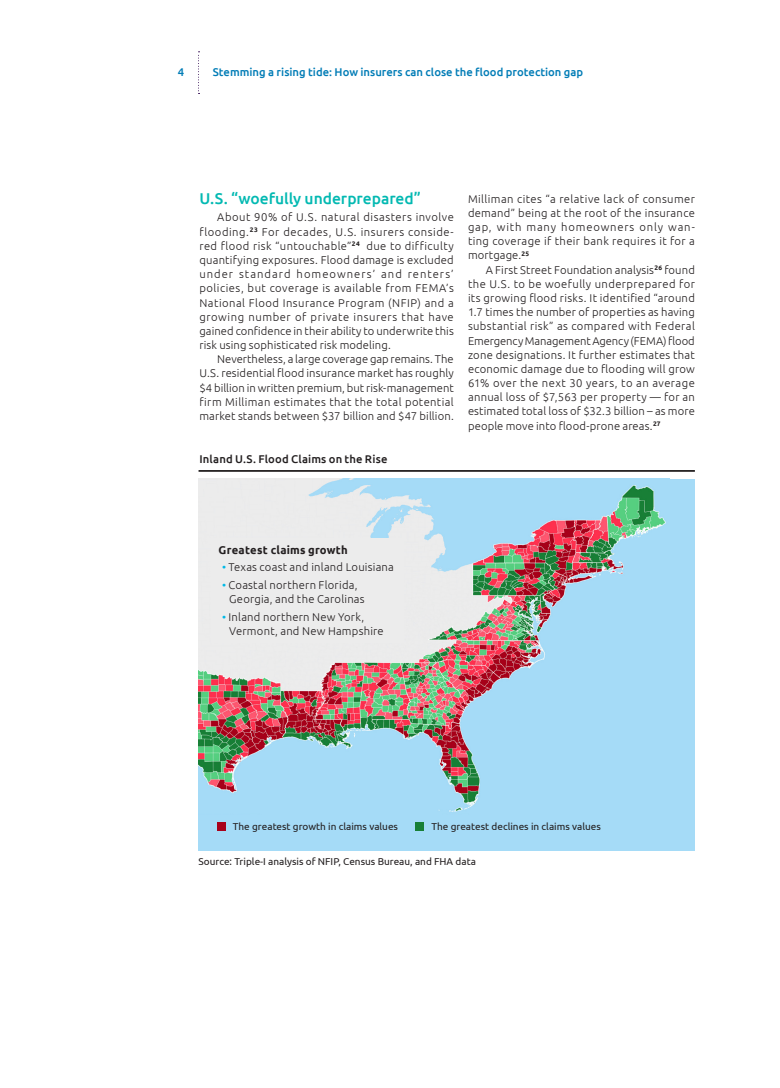
<style>
.page{position:relative;width:780px;height:1088px;background:#fff}
.page>*{position:absolute;margin:0;border:0;box-sizing:border-box;transform-origin:0 0}
.t1{font:500 15.62px "Ubuntu";letter-spacing:-.005em;color:#03b9b2}
.t2{font:300 11.25px/14.1px "Ubuntu";letter-spacing:.02em;color:#231f20;text-align:justify}
.t3{font:500 11.25px "Ubuntu";color:#007cb6}
.t4{font:500 11.25px "Ubuntu";letter-spacing:.015em;color:#231f20}
.t5{font:700 11.25px "Ubuntu";letter-spacing:.015em;color:#231f20}
.t6{font:10px "Ubuntu";color:#231f20}
.s1{font-weight:400;color:#00b9e7}
</style>
<div class="page">
<div style="left:198px;top:479px;width:496px;height:371px;background:#a5dbf7"></div>
<img style="left:198px;top:479px;width:468px;height:333px">
<div style="left:211px;top:538px;width:192px;height:104px;background:#ececec"></div>
<hr style="left:198px;top:470px;width:496px;height:2px;background:#231f20">
<div style="left:415px;top:822px;width:9px;height:9px;background:#187f36"></div>
<div style="left:217px;top:822px;width:9px;height:9px;background:#a8011b"></div>
<svg style="left:198px;top:51px;width:1px;height:43px"></svg>
<p class="t3" style="left:178px;top:65px;width:8px">4</p>
<p class="t3" style="left:213px;top:65px;width:372px">Stemming a rising tide: How insurers can close the flood protection gap</p>
<h1 class="t1" style="left:199px;top:188px;width:223px">U.S. “woefully underprepared”</h1>
<p class="t2" style="left:199px;top:210px;width:256px;text-indent:18px">About 90% of U.S. natural disasters involve flooding.<sup>23</sup> For decades, U.S. insurers conside&shy;red flood risk “untouchable”<sup>24</sup> due to difficulty quantifying exposures. Flood damage is excluded under standard homeowners’ and renters’ policies, but coverage is available from FEMA’s National Flood Insurance Program (NFIP) and a growing number of private insurers that have gained confidence in their ability to underwrite this risk using sophisticated risk modeling.</p>
<p class="t2" style="left:199px;top:352px;width:256px;text-indent:18px">Nevertheless, a large coverage gap remains. The U.S. residential flood insurance market has roughly $4 billion in written premium, but risk-management firm Milliman estimates that the total potential market stands between $37 billion and $47 billion.</p>
<p class="t4" style="left:199px;top:452px;width:189px">Inland U.S. Flood Claims on the Rise</p>
<p class="t2" style="left:468px;top:191px;width:228px">Milliman cites “a relative lack of consumer demand” being at the root of the insurance gap, with many homeowners only wan&shy;ting coverage if their bank requires it for a mortgage.<sup>25</sup></p>
<p class="t2" style="left:468px;top:262px;width:228px;text-indent:18px">A First Street Foundation analysis<sup>26</sup> found the U.S. to be woefully underprepared for its growing flood risks. It identified “around 1.7 times the number of properties as having substantial risk” as compared with Federal Emergency Management Agency (FEMA) flood zone designations. It further estimates that economic damage due to flooding will grow 61% over the next 30 years, to an average annual loss of $7,563 per property — for an estimated total loss of $32.3 billion – as more people move into flood-prone areas.<sup>27</sup></p>
<p class="t5" style="left:218px;top:543px;width:131px">Greatest claims growth</p>
<p class="t2" style="left:222px;top:560px;width:173px"><span class="s1">•</span> Texas coast and inland Louisiana</p>
<p class="t2" style="left:229px;top:578px;width:137px;text-indent:-7px"><span class="s1">•</span> Coastal northern Florida,<br>Georgia, and the Carolinas</p>
<p class="t2" style="left:229px;top:610px;width:156px;text-indent:-7px"><span class="s1">•</span> Inland northern New York,<br>Vermont, and New Hampshire</p>
<p class="t6" style="left:233px;top:820px;width:167px">The greatest growth in claims values</p>
<p class="t6" style="left:431px;top:820px;width:171px">The greatest declines in claims values</p>
<p class="t6" style="left:198px;top:855px;width:279px">Source: Triple-I analysis of NFIP, Census Bureau, and FHA data</p>
</div>
